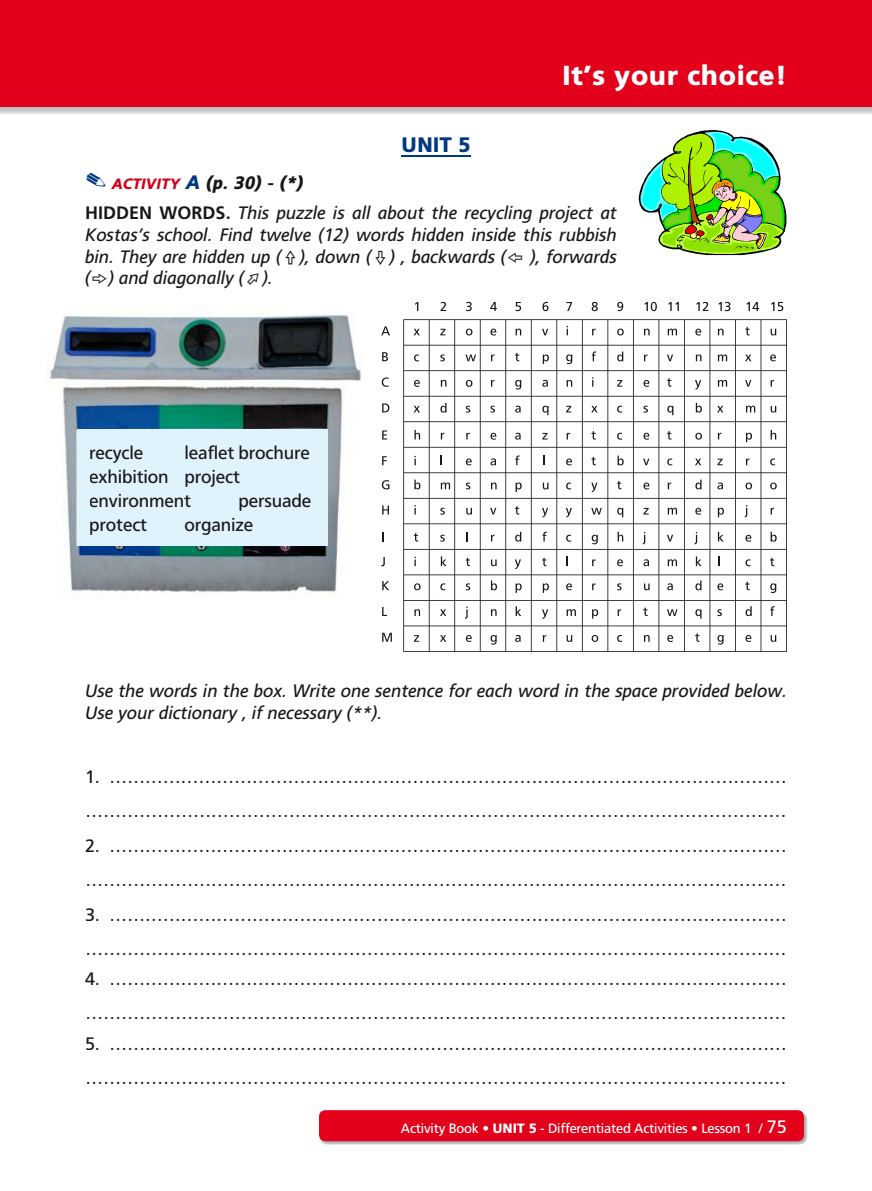
<style>
.page{position:relative;width:872px;height:1191px;background:#fff}
.page>*{position:absolute;margin:0;border:0;box-sizing:border-box;transform-origin:0 0}
.t1{font:900 27.6px "PF Catalog";color:#fff}
.t2{font:900 21px "PF Catalog";color:#003883}
.t3{font:18px/34.3px "PF Catalog";letter-spacing:-.01em;color:#1a171c}
.t4{font:italic 18px/21.6px "PF Catalog";color:#1a171c}
.t5{font:13.5px "PF Catalog";letter-spacing:-.015em;color:#fff}
.s1{font-family:"Monotype Sorts";font-style:normal;font-size:24px;color:#003883}
.s2{font-weight:900;font-size:15px;color:#d20019}
.s3{font-weight:900;font-size:19.5px;color:#003883}
.s4{font-weight:900}
.s5{font-weight:700;font-style:normal}
.s6{font-family:"Zeal";font-style:normal}
.s7{font-size:18px}
</style>
<div class="page">
<img style="left:47px;top:288px;width:314px;height:310px">
<svg style="left:415px;top:302px;width:3px;height:9px"></svg>
<svg style="left:440px;top:302px;width:6px;height:9px"></svg>
<svg style="left:466px;top:302px;width:6px;height:9px"></svg>
<svg style="left:490px;top:302px;width:7px;height:9px"></svg>
<svg style="left:515px;top:302px;width:6px;height:9px"></svg>
<svg style="left:542px;top:302px;width:6px;height:9px"></svg>
<svg style="left:566px;top:302px;width:6px;height:9px"></svg>
<svg style="left:591px;top:302px;width:7px;height:9px"></svg>
<svg style="left:617px;top:302px;width:6px;height:9px"></svg>
<svg style="left:644px;top:302px;width:13px;height:9px"></svg>
<svg style="left:668px;top:302px;width:11px;height:9px"></svg>
<svg style="left:696px;top:302px;width:12px;height:9px"></svg>
<svg style="left:718px;top:302px;width:12px;height:9px"></svg>
<svg style="left:746px;top:302px;width:13px;height:9px"></svg>
<svg style="left:771px;top:302px;width:12px;height:9px"></svg>
<svg style="left:381px;top:326px;width:9px;height:9px"></svg>
<svg style="left:382px;top:352px;width:6px;height:9px"></svg>
<svg style="left:382px;top:377px;width:7px;height:10px"></svg>
<svg style="left:382px;top:403px;width:7px;height:9px"></svg>
<svg style="left:382px;top:430px;width:5px;height:9px"></svg>
<svg style="left:382px;top:456px;width:5px;height:9px"></svg>
<svg style="left:382px;top:480px;width:7px;height:9px"></svg>
<svg style="left:382px;top:505px;width:7px;height:9px"></svg>
<svg style="left:381px;top:557px;width:4px;height:9px"></svg>
<svg style="left:382px;top:581px;width:7px;height:9px"></svg>
<svg style="left:382px;top:607px;width:5px;height:9px"></svg>
<svg style="left:382px;top:633px;width:10px;height:9px"></svg>
<svg style="left:403px;top:319px;width:384px;height:333px"></svg>
<div style="left:77px;top:429px;width:250px;height:117px;background:#e0f2fb"></div>
<svg style="left:638px;top:130px;width:148px;height:125px"></svg>
<img style="left:0;top:106px;width:872px;height:8px">
<div style="left:0;top:0;width:872px;height:106px;background:#e2001a"></div>
<img style="left:319px;top:1110px;width:489px;height:35px">
<div style="left:319px;top:1110px;width:485px;height:31px;background:#e2001a;border-radius:6px"></div>
<hr style="left:401px;top:155px;width:69px;height:2px;background:#003883">
<h1 class="t1" style="left:562px;top:59px;width:226px">It’s your choice!</h1>
<p class="t2" style="left:401px;top:132px;width:71px">UNIT 5</p>
<p class="t4" style="left:85px;top:168px;width:533px;line-height:30.2px"><span class="s1">.</span> <span class="s2">ACTIVITY</span> <span class="s3">A</span> <span class="s4">(p. 30) - (*)<br></span><span class="s5">HIDDEN WORDS.</span> This puzzle is all about the recycling project at</p>
<p class="t4" style="left:85px;top:224px;width:533px;text-align:justify">Kostas’s school. Find twelve (12) words hidden inside this rubbish bin. They are hidden up (<span class="s6">A</span>), down (<span class="s6">E</span>) , backwards (<span class="s6">G</span> ), forwards (<span class="s6">C</span>) and diagonally (<span class="s6">B</span>).</p>
<p class="t3" style="left:89px;top:440px;width:222px;line-height:24px;text-indent:95px">leaflet brochure exhibition project environment</p>
<p class="t3" style="left:89px;top:435px;width:55px">recycle</p>
<p class="t3" style="left:239px;top:483px;width:74px">persuade</p>
<p class="t3" style="left:89px;top:507px;width:59px">protect</p>
<p class="t3" style="left:185px;top:507px;width:70px">organize</p>
<p class="t4" style="left:85px;top:680px;width:703px">Use the words in the box. Write one sentence for each word in the space provided below.<br>Use your dictionary , if necessary (**).</p>
<p class="t3" style="left:85px;top:760px;width:703px">1. …………………………………………………………………………………………………… ………………………………………………………………………………………………………</p>
<p class="t3" style="left:85px;top:828px;width:703px">2. …………………………………………………………………………………………………… ………………………………………………………………………………………………………</p>
<p class="t3" style="left:85px;top:897px;width:703px">3. …………………………………………………………………………………………………… ………………………………………………………………………………………………………</p>
<p class="t3" style="left:85px;top:961px;width:703px">4. …………………………………………………………………………………………………… ………………………………………………………………………………………………………</p>
<p class="t3" style="left:85px;top:1026px;width:703px">5. …………………………………………………………………………………………………… ………………………………………………………………………………………………………</p>
<p class="t5" style="left:401px;top:1120px;width:387px">Activity Book • <span class="s4">UNIT 5</span> - Differentiated Activities • Lesson 1 / <span class="s7">75</span></p>
</div>
